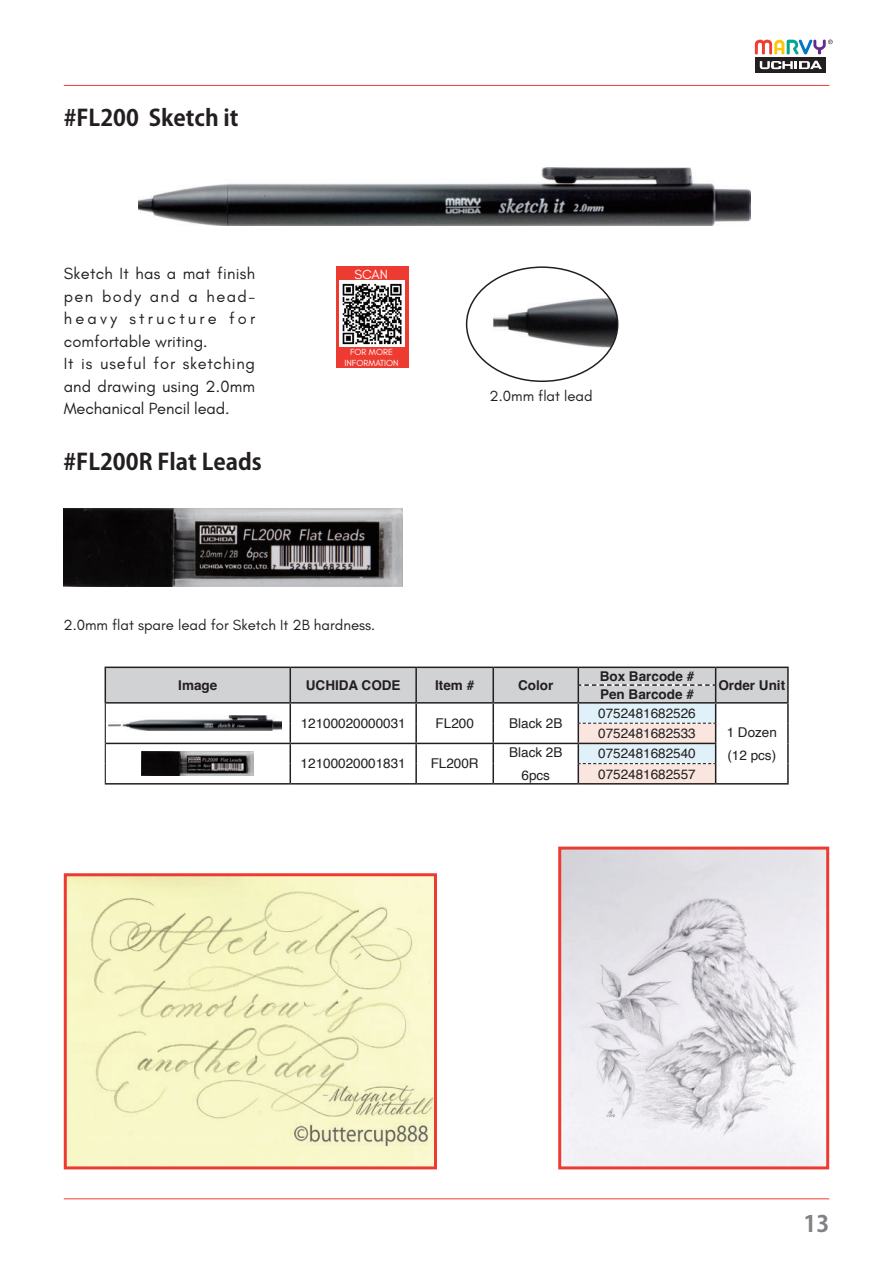
<style>
.page{position:relative;width:893px;height:1263px;background:#fff}
.page>*{position:absolute;margin:0;border:0;box-sizing:border-box;transform-origin:0 0}
.t1{font:700 22.5px "Koz Go Pro";color:#231f20}
.t2{font:700 22.5px "Koz Go Pro";color:#808285}
.t3{font:16.5px/22.5px "Glacial Indifference";letter-spacing:.015em;color:#231f20}
.t4{font:15px "Glacial Indifference";color:#231f20}
.t5{font:13.5px/22.5px "Helvetica";color:#231f20}
.t6{font:700 13.5px "Helvetica";color:#231f20}
.t7{font:13.5px "Glacial Indifference";color:#fff}
.t8{font:9px/10.5px "Glacial Indifference";color:#fff;text-align:center}
</style>
<div class="page">
<hr style="left:64px;top:85px;width:765px;height:1px;background:#ee3e34">
<hr style="left:64px;top:1198px;width:765px;height:1px;background:#ee3e34">
<div style="left:755px;top:57px;width:71px;height:16px;background:#231f20"></div>
<svg style="left:755px;top:39px;width:78px;height:30px"></svg>
<div style="left:336px;top:266px;width:72px;height:102px;background:#ee3b32"></div>
<img style="left:339px;top:281px;width:66px;height:65px">
<img style="left:138px;top:167px;width:612px;height:59px">
<img style="left:64px;top:508px;width:338px;height:78px">
<img style="left:493px;top:298px;width:125px;height:50px">
<img style="left:562px;top:850px;width:263px;height:315px">
<div style="left:558px;top:846px;width:271px;height:323px;border:3px solid #ee3b32"></div>
<img style="left:68px;top:877px;width:365px;height:288px">
<div style="left:64px;top:873px;width:373px;height:296px;border:3px solid #ee3b32"></div>
<hr style="left:105px;top:666px;width:185px;height:2px;background:#231f20">
<hr style="left:290px;top:666px;width:126px;height:2px;background:#231f20">
<hr style="left:416px;top:666px;width:77px;height:2px;background:#231f20">
<hr style="left:493px;top:666px;width:85px;height:2px;background:#231f20">
<hr style="left:578px;top:666px;width:138px;height:2px;background:#231f20">
<hr style="left:716px;top:666px;width:73px;height:2px;background:#231f20">
<hr style="left:105px;top:783px;width:185px;height:1px;background:#231f20">
<hr style="left:290px;top:783px;width:126px;height:1px;background:#231f20">
<hr style="left:416px;top:783px;width:77px;height:1px;background:#231f20">
<hr style="left:493px;top:783px;width:85px;height:1px;background:#231f20">
<hr style="left:578px;top:783px;width:138px;height:1px;background:#231f20">
<hr style="left:716px;top:783px;width:73px;height:1px;background:#231f20">
<svg style="left:105px;top:667px;width:684px;height:116px"></svg>
<img style="left:109px;top:715px;width:172px;height:15px">
<img style="left:141px;top:752px;width:112px;height:23px">
<h1 class="t1" style="left:64px;top:103px;width:176px">#FL200 Sketch it</h1>
<p class="t3" style="left:64px;top:263px;width:193px">Sketch It has a mat finish pen body and a head&shy;heavy structure for comfortable writing.<br>It is useful for sketching and drawing using 2.0mm<br>Mechanical Pencil lead.</p>
<h1 class="t1" style="left:64px;top:447px;width:200px">#FL200R Flat Leads</h1>
<p class="t7" style="left:354px;top:267px;width:35px">SCAN</p>
<p class="t8" style="left:344px;top:347px;width:56px">FOR MORE<br>INFORMATION</p>
<p class="t4" style="left:490px;top:388px;width:105px">2.0mm flat lead</p>
<p class="t4" style="left:64px;top:617px;width:313px">2.0mm flat spare lead for Sketch It 2B hardness.</p>
<p class="t6" style="left:178px;top:677px;width:41px">Image</p>
<p class="t6" style="left:306px;top:677px;width:96px">UCHIDA CODE</p>
<p class="t6" style="left:435px;top:677px;width:41px">Item #</p>
<p class="t6" style="left:518px;top:677px;width:37px">Color</p>
<p class="t5" style="left:301px;top:712px;width:107px">12100020000031</p>
<p class="t5" style="left:436px;top:712px;width:40px">FL200</p>
<p class="t5" style="left:509px;top:712px;width:55px">Black 2B</p>
<p class="t6" style="left:600px;top:668px;width:96px">Box Barcode #</p>
<p class="t6" style="left:600px;top:686px;width:95px">Pen Barcode #</p>
<p class="t5" style="left:598px;top:702px;width:99px">0752481682526</p>
<p class="t5" style="left:598px;top:723px;width:99px">0752481682533</p>
<p class="t5" style="left:301px;top:753px;width:107px">12100020001831</p>
<p class="t5" style="left:431px;top:753px;width:50px">FL200R</p>
<p class="t5" style="left:509px;top:742px;width:55px;text-align:center">Black 2B<br>6pcs</p>
<p class="t5" style="left:598px;top:744px;width:99px;line-height:20.2px">0752481682540<br>0752481682557</p>
<p class="t6" style="left:718px;top:677px;width:68px">Order Unit</p>
<p class="t5" style="left:727px;top:721px;width:52px">1 Dozen (12 pcs)</p>
<h1 class="t2" style="left:803px;top:1209px;width:27px">13</h1>
</div>
